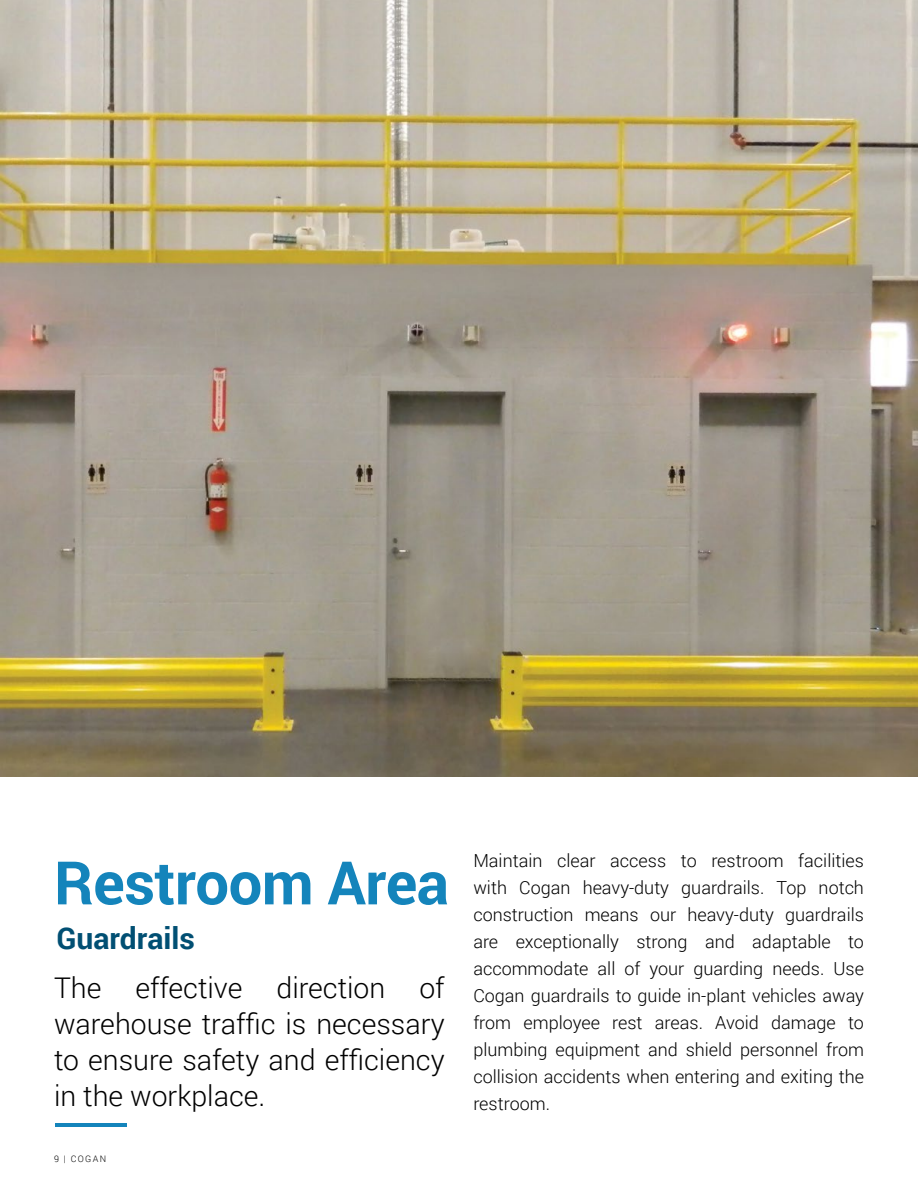
<style>
.page{position:relative;width:918px;height:1188px;background:#fff}
.page>*{position:absolute;margin:0;border:0;box-sizing:border-box;transform-origin:0 0}
.t1{font:700 60px "Roboto";letter-spacing:-.01em;color:#1484bb}
.t2{font:700 30px "Roboto";color:#014f73}
.t3{font:300 28.5px/36px "Roboto";color:#000;text-align:justify}
.t4{font:300 18px/27px "Roboto";color:#000;text-align:justify}
.t5{font:300 9px "Roboto";letter-spacing:.15em;color:#000}
</style>
<div class="page">
<img style="left:0;top:0;width:918px;height:777px">
<hr style="left:55px;top:1123px;width:71px;height:4px;background:#1484bb">
<h1 class="t1" style="left:54px;top:841px;width:396px">Restroom Area</h1>
<h2 class="t2" style="left:56px;top:917px;width:140px">Guardrails</h2>
<h3 class="t3" style="left:54px;top:969px;width:392px">The effective direction of warehouse traffic is necessary to ensure safety and efficiency in the workplace.</h3>
<p class="t5" style="left:54px;top:1153px;width:54px">9 | COGAN</p>
<p class="t4" style="left:473px;top:846px;width:392px">Maintain clear access to restroom facilities with Cogan heavy-duty guardrails. Top notch construction means our heavy-duty guardrails are exceptionally strong and adaptable to accommodate all of your guarding needs. Use Cogan guardrails to guide in-plant vehicles away from employee rest areas. Avoid damage to plumbing equipment and shield personnel from collision accidents when entering and exiting the restroom.</p>
</div>
